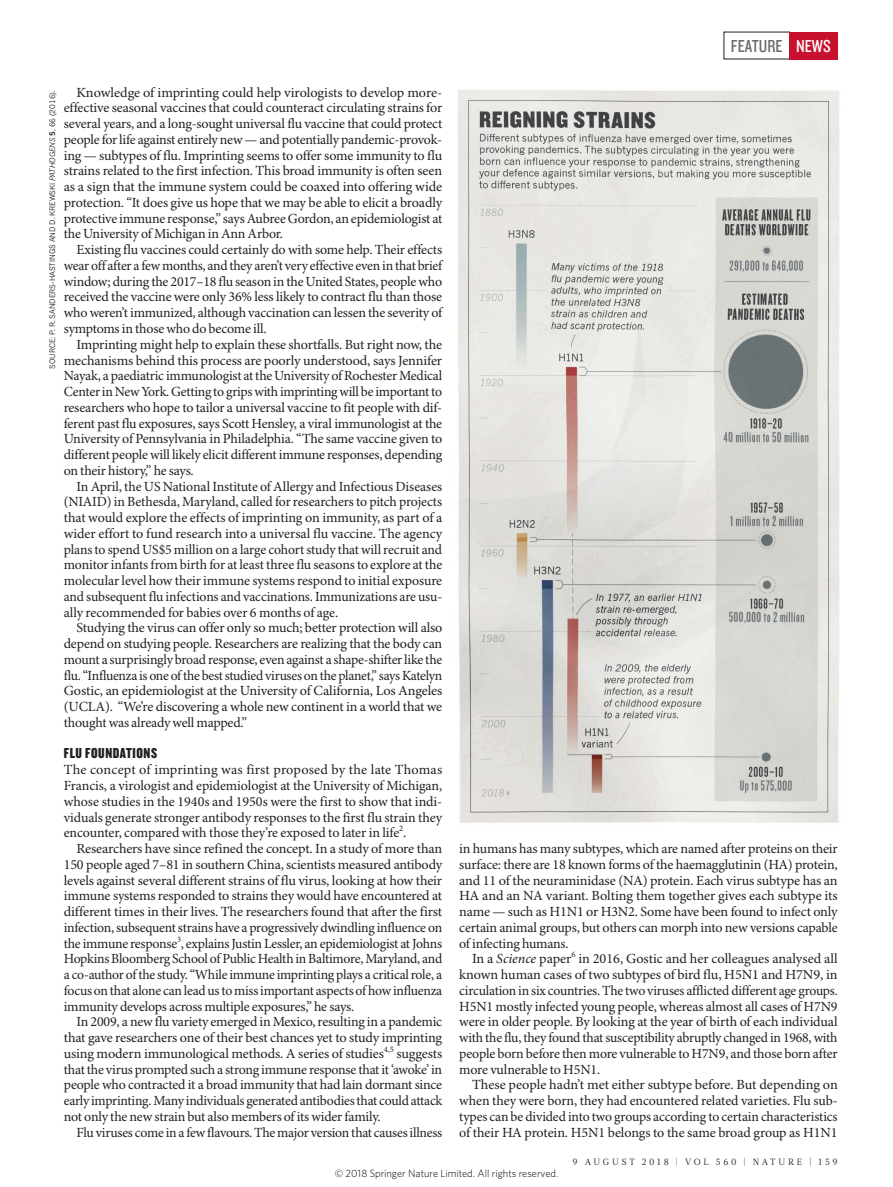
<style>
.page{position:relative;width:893px;height:1187px;background:#fff}
.page>*{position:absolute;margin:0;border:0;box-sizing:border-box;transform-origin:0 0}
.t1{font:18px "Knockout 29 Junior Ltweight";color:#6c6d70}
.CROSSHEAD{font:15px "Knockout 69 Full Liteweight";letter-spacing:.04em;color:#231f20}
.BODY_INDENT{font:13.95px/15.8px "Minion Pro";letter-spacing:-.015em;color:#231f20;text-align:justify}
.BODY_1ST_PARA{font:13.95px/15.8px "Minion Pro";letter-spacing:-.005em;color:#231f20;text-align:justify}
.t2{font:300 10.5px "Whitney";color:#000}
.t3{font:9px "Glosa Math";letter-spacing:.3em;color:#231f20}
.PIC_CREDIT{font:7.5px "News Gothic MTOT";color:#231f20}
.s1{font-style:italic}
.s2{font-weight:700}
.s3{color:#fff}
</style>
<div class="page">
<img style="left:458px;top:89px;width:382px;height:734px">
<div style="left:789px;top:32px;width:49px;height:27px;background:#c7112f"></div>
<p class="BODY_INDENT" style="left:64px;top:85px;width:380px;text-indent:13px">Knowledge of imprinting could help virologists to develop more&shy;effective seasonal vaccines that could counteract circulating strains for several years, and a long-sought universal flu vaccine that could protect people for life against entirely new — and potentially pandemic-provok&shy;ing — subtypes of flu. Imprinting seems to offer some immunity to flu strains related to the first infection. This broad immunity is often seen as a sign that the immune system could be coaxed into offering wide protection. “It does give us hope that we may be able to elicit a broadly protective immune response,” says Aubree Gordon, an epidemiologist at the University of Michigan in Ann Arbor.</p>
<p class="BODY_INDENT" style="left:64px;top:242px;width:380px;text-indent:13px">Existing flu vaccines could certainly do with some help. Their effects wear off after a few months, and they aren’t very effective even in that brief window; during the 2017–18 flu season in the United States, people who received the vaccine were only 36% less likely to contract flu than those who weren’t immunized, although vaccination can lessen the severity of symptoms in those who do become ill.</p>
<p class="BODY_INDENT" style="left:64px;top:337px;width:380px;text-indent:13px">Imprinting might help to explain these shortfalls. But right now, the mechanisms behind this process are poorly understood, says Jennifer Nayak, a paediatric immunologist at the University of Rochester Medical Center in New York. Getting to grips with imprinting will be important to researchers who hope to tailor a universal vaccine to fit people with dif&shy;ferent past flu exposures, says Scott Hensley, a viral immunologist at the University of Pennsylvania in Philadelphia. “The same vaccine given to different people will likely elicit different immune responses, depending on their history,” he says.</p>
<p class="BODY_INDENT" style="left:64px;top:479px;width:380px;text-indent:13px">In April, the US National Institute of Allergy and Infectious Diseases (NIAID) in Bethesda, Maryland, called for researchers to pitch projects that would explore the effects of imprinting on immunity, as part of a wider effort to fund research into a universal flu vaccine. The agency plans to spend US$5 million on a large cohort study that will recruit and monitor infants from birth for at least three flu seasons to explore at the molecular level how their immune systems respond to initial exposure and subsequent flu infections and vaccinations. Immunizations are usu&shy;ally recommended for babies over 6 months of age.</p>
<p class="BODY_INDENT" style="left:64px;top:620px;width:380px;text-indent:13px">Studying the virus can offer only so much; better protection will also depend on studying people. Researchers are realizing that the body can mount a surprisingly broad response, even against a shape-shifter like the flu. “Influenza is one of the best studied viruses on the planet,” says Katelyn Gostic, an epidemiologist at the University of California, Los Angeles (UCLA). “We’re discovering a whole new continent in a world that we thought was already well mapped.”</p>
<p class="CROSSHEAD" style="left:64px;top:744px;width:95px">FLU FOUNDATIONS</p>
<p class="BODY_1ST_PARA" style="left:64px;top:762px;width:380px">The concept of imprinting was first proposed by the late Thomas Francis, a virologist and epidemiologist at the University of Michigan, whose studies in the 1940s and 1950s were the first to show that indi&shy;viduals generate stronger antibody responses to the first flu strain they encounter, compared with those they’re exposed to later in life<sup>2</sup>.</p>
<p class="BODY_INDENT" style="left:64px;top:841px;width:380px;text-indent:13px">Researchers have since refined the concept. In a study of more than 150 people aged 7–81 in southern China, scientists measured antibody levels against several different strains of flu virus, looking at how their immune systems responded to strains they would have encountered at different times in their lives. The researchers found that after the first infection, subsequent strains have a progressively dwindling influence on the immune response<sup>3</sup>, explains Justin Lessler, an epidemiologist at Johns Hopkins Bloomberg School of Public Health in Baltimore, Maryland, and a co-author of the study. “While immune imprinting plays a critical role, a focus on that alone can lead us to miss important aspects of how influenza immunity develops across multiple exposures,” he says.</p>
<p class="BODY_INDENT" style="left:64px;top:1014px;width:380px;text-indent:13px">In 2009, a new flu variety emerged in Mexico, resulting in a pandemic that gave researchers one of their best chances yet to study imprinting using modern immunological methods. A series of studies<sup>4,5</sup> suggests that the virus prompted such a strong immune response that it ‘awoke’ in people who contracted it a broad immunity that had lain dormant since early imprinting. Many individuals generated antibodies that could attack not only the new strain but also members of its wider family.</p>
<p class="BODY_INDENT" style="left:77px;top:1124px;width:367px">Flu viruses come in a few flavours. The major version that causes illness</p>
<p class="PIC_CREDIT" style="left:48px;top:369px;width:280px;rotate:-90deg">SOURCE: P. R. SANDERS-HASTINGS AND D. KREWSKI <span class="s1">PATHOGENS</span> <span class="s2">5</span>, 66 (2016).</p>
<p class="t1" style="left:731px;top:34px;width:101px">FEATURE <span class="s3">NEWS</span></p>
<p class="BODY_INDENT" style="left:459px;top:841px;width:380px">in humans has many subtypes, which are named after proteins on their surface: there are 18 known forms of the haemagglutinin (HA) protein, and 11 of the neuraminidase (NA) protein. Each virus subtype has an HA and an NA variant. Bolting them together gives each subtype its name — such as H1N1 or H3N2. Some have been found to infect only certain animal groups, but others can morph into new versions capable of infecting humans.</p>
<p class="BODY_INDENT" style="left:459px;top:951px;width:380px;text-indent:13px">In a <span class="s1">Science</span> paper<sup>6</sup> in 2016, Gostic and her colleagues analysed all known human cases of two subtypes of bird flu, H5N1 and H7N9, in circulation in six countries. The two viruses afflicted different age groups.<br>H5N1 mostly infected young people, whereas almost all cases of H7N9 were in older people. By looking at the year of birth of each individual with the flu, they found that susceptibility abruptly changed in 1968, with people born before then more vulnerable to H7N9, and those born after more vulnerable to H5N1.</p>
<p class="BODY_INDENT" style="left:459px;top:1077px;width:380px;text-indent:13px">These people hadn’t met either subtype before. But depending on when they were born, they had encountered related varieties. Flu sub&shy;types can be divided into two groups according to certain characteristics of their HA protein. H5N1 belongs to the same broad group as H1N1</p>
<p class="t3" style="left:573px;top:1155px;width:267px">9 AUGUST 2018 | VOL 560 | NATURE | 159</p>
<p class="t2" style="left:335px;top:1166px;width:225px">© 2018 Springer Nature Limited. All rights reserved.</p>
</div>
